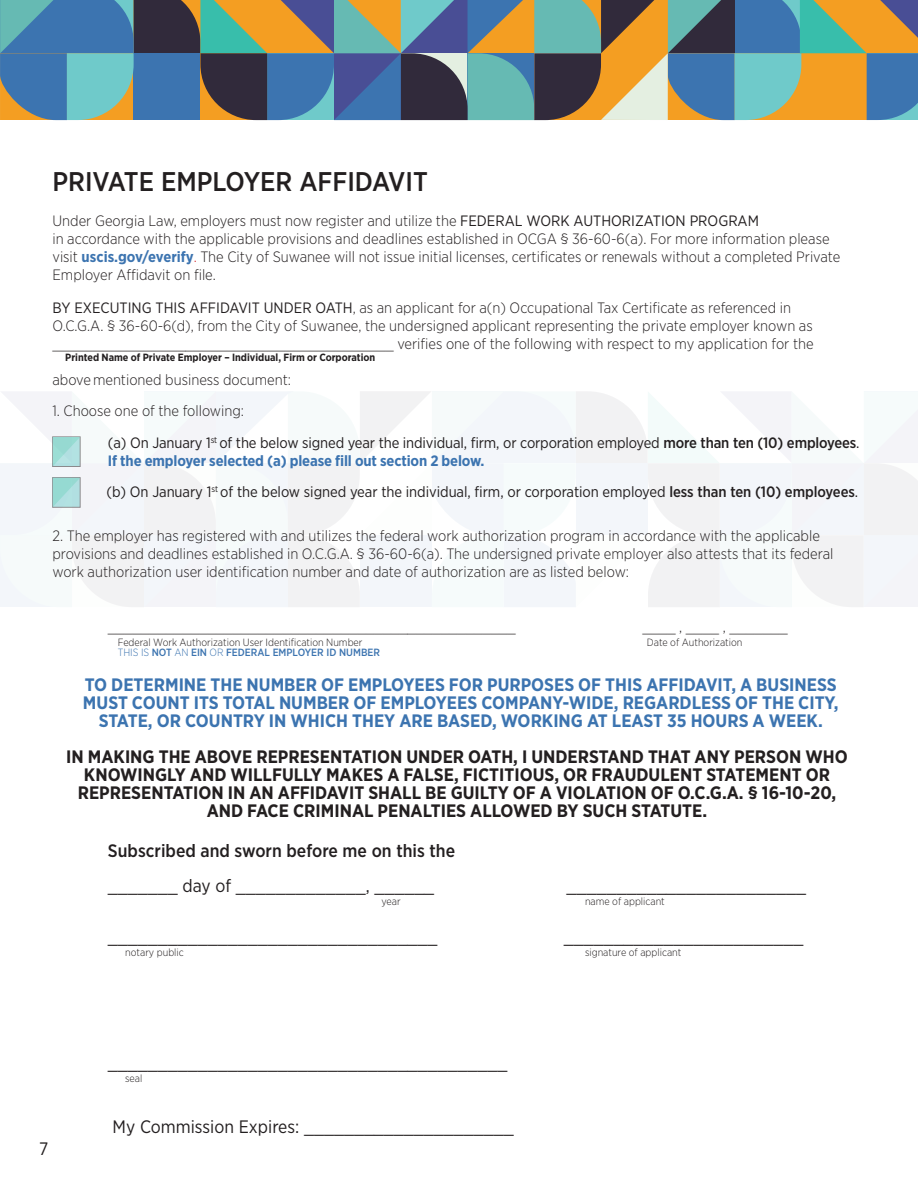
<style>
.page{position:relative;width:918px;height:1188px;background:#fff}
.page>*{position:absolute;margin:0;border:0;box-sizing:border-box;transform-origin:0 0}
.t1{font:500 27px "Gotham Narrow";color:#231f20}
.t2{font:700 18px/18px "Gotham Narrow";color:#231f20;text-align:center}
.t3{font:700 18px/18px "Gotham Narrow";color:#3c74b0;text-align:center}
.t4{font:18px "Gotham Narrow";color:#231f20}
.t5{font:500 18px "Gotham Narrow";color:#231f20}
.t6{font:300 15px/18px "Gotham Narrow";color:#231f20}
.t7{font:15px/18px "Gotham Narrow";letter-spacing:-.01em;color:#231f20}
.t8{font:300 10.5px "Gotham Narrow";color:#231f20}
.t9{font:700 10.5px "Gotham Narrow";color:#231f20}
.t10{font:500 10.5px "Gotham Narrow";color:#3c74b0}
.s1{font-weight:400}
.s2{font-weight:700;color:#3c74b0}
.s3{color:#d1232a}
.s4{font-weight:500}
.s5{font-weight:300}
</style>
<div class="page">
<svg style="left:0;top:0;width:918px;height:120px;background:#6f827e"></svg>
<svg style="left:0;top:391px;width:918px;height:216px"></svg>
<p class="t1" style="left:52px;top:165px;width:377px">PRIVATE EMPLOYER AFFIDAVIT</p>
<p class="t6" style="left:52px;top:211px;width:708px">Under Georgia Law, employers must now register and utilize the <span class="s1">FEDERAL WORK AUTHORIZATION PROGRAM</span></p>
<p class="t6" style="left:52px;top:229px;width:789px">in accordance with the applicable provisions and deadlines established in OCGA § 36-60-6(a). For more information please visit <span class="s2">uscis.gov/everify</span><span class="s3">.</span> The City of Suwanee will not issue initial licenses, certificates or renewals without a completed Private<br>Employer Affidavit on file.</p>
<p class="t6" style="left:52px;top:298px;width:740px"><span class="s1">BY EXECUTING THIS AFFIDAVIT UNDER OATH</span>, as an applicant for a(n) Occupational Tax Certificate as referenced in</p>
<p class="t6" style="left:52px;top:316px;width:762px">O.C.G.A. § 36-60-6(d), from the City of Suwanee, the undersigned applicant representing the private employer known as</p>
<p class="t6" style="left:52px;top:334px;width:763px">_________________________________________ verifies one of the following with respect to my application for the</p>
<p class="t6" style="left:52px;top:370px;width:240px">above mentioned business document:</p>
<p class="t6" style="left:52px;top:401px;width:193px">1. Choose one of the following:</p>
<p class="t7" style="left:108px;top:433px;width:753px">(a) On January 1<sup>st</sup> of the below signed year the individual, firm, or corporation employed <span class="s4">more than ten (10) employees</span>.<br><span class="s2">If the employer selected (a) please fill out section 2 below.</span></p>
<p class="t7" style="left:106px;top:483px;width:753px">(b) On January 1<sup>st</sup> of the below signed year the individual, firm, or corporation employed <span class="s4">less than ten (10) employees</span>.</p>
<p class="t6" style="left:52px;top:526px;width:783px">2. The employer has registered with and utilizes the federal work authorization program in accordance with the applicable provisions and deadlines established in O.C.G.A. § 36-60-6(a). The undersigned private employer also attests that its federal work authorization user identification number and date of authorization are as listed below:</p>
<p class="t9" style="left:65px;top:351px;width:312px">Printed Name of Private Employer – Individual, Firm or Corporation</p>
<p class="t6" style="left:108px;top:617px;width:409px">_________________________________________________</p>
<p class="t6" style="left:642px;top:617px;width:147px">____ , ____ , _______</p>
<p class="t8" style="left:118px;top:635px;width:246px">Federal Work Authorization User Identification Number</p>
<p class="t10" style="left:118px;top:646px;width:264px"><span class="s5">THIS IS</span> NOT <span class="s5">AN</span> EIN <span class="s5">OR</span> FEDERAL EMPLOYER ID NUMBER</p>
<p class="t8" style="left:647px;top:635px;width:97px">Date of Authorization</p>
<p class="t3" style="left:83px;top:675px;width:757px">TO DETERMINE THE NUMBER OF EMPLOYEES FOR PURPOSES OF THIS AFFIDAVIT, A BUSINESS<br>MUST COUNT ITS TOTAL NUMBER OF EMPLOYEES COMPANY-WIDE, REGARDLESS OF THE CITY,<br>STATE, OR COUNTRY IN WHICH THEY ARE BASED, WORKING AT LEAST 35 HOURS A WEEK.</p>
<p class="t2" style="left:66px;top:747px;width:783px">IN MAKING THE ABOVE REPRESENTATION UNDER OATH, I UNDERSTAND THAT ANY PERSON WHO KNOWINGLY AND WILLFULLY MAKES A FALSE, FICTITIOUS, OR FRAUDULENT STATEMENT OR REPRESENTATION IN AN AFFIDAVIT SHALL BE GUILTY OF A VIOLATION OF O.C.G.A. § 16-10-20, AND FACE CRIMINAL PENALTIES ALLOWED BY SUCH STATUTE.</p>
<p class="t5" style="left:108px;top:839px;width:349px">Subscribed and sworn before me on this the</p>
<p class="t4" style="left:108px;top:874px;width:328px">_______ day of _____________, ______</p>
<p class="t4" style="left:566px;top:874px;width:241px">________________________</p>
<p class="t8" style="left:382px;top:895px;width:21px">year</p>
<p class="t8" style="left:585px;top:895px;width:81px">name of applicant</p>
<p class="t4" style="left:108px;top:925px;width:331px">_________________________________</p>
<p class="t4" style="left:564px;top:925px;width:241px">________________________</p>
<p class="t4" style="left:39px;top:1137px;width:11px">7</p>
<p class="t8" style="left:125px;top:946px;width:60px">notary public</p>
<p class="t4" style="left:108px;top:1051px;width:401px">________________________________________</p>
<p class="t8" style="left:125px;top:1072px;width:19px">seal</p>
<p class="t4" style="left:113px;top:1116px;width:403px">My Commission Expires: _____________________</p>
<p class="t8" style="left:585px;top:946px;width:98px">signature of applicant</p>
</div>
